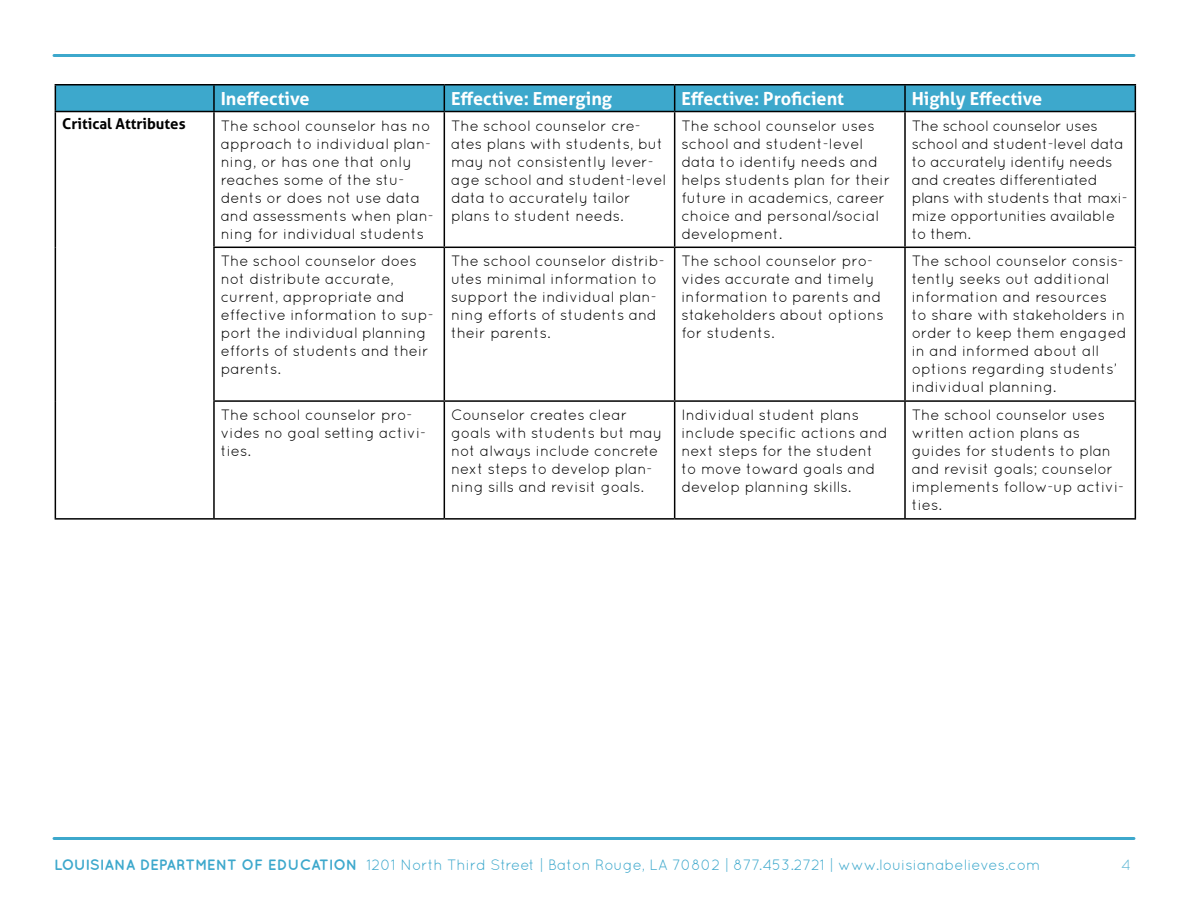
<style>
.page{position:relative;width:1188px;height:918px;background:#fff}
.page>*{position:absolute;margin:0;border:0;box-sizing:border-box;transform-origin:0 0}
.Subhead{font:700 18px "Aller";color:#fff}
.Body{font:15px/18px "Quicksand";color:#000}
.Body-2{font:15px/18px "Quicksand";letter-spacing:-.02em;color:#000}
.t1{font:15px "Quicksand";color:#3da8cc}
.Table_Body{font:700 15px "Aller";color:#000}
.t2{font:15px "Quicksand";color:#64b9d6}
.s1{font-weight:700}
</style>
<div class="page">
<hr style="left:54px;top:54px;width:1080px;height:3px;background:#3da8cc">
<hr style="left:54px;top:837px;width:1080px;height:3px;background:#3da8cc">
<hr style="left:55px;top:84px;width:159px;height:2px;background:#000">
<hr style="left:214px;top:84px;width:230px;height:2px;background:#000">
<hr style="left:444px;top:84px;width:231px;height:2px;background:#000">
<hr style="left:675px;top:84px;width:230px;height:2px;background:#000">
<hr style="left:905px;top:84px;width:231px;height:2px;background:#000">
<svg style="left:55px;top:85px;width:1081px;height:26px;background:#3aa1c4"></svg>
<hr style="left:55px;top:111px;width:159px;height:1px;background:#000">
<hr style="left:55px;top:112px;width:1px;height:135px;background:#000">
<hr style="left:214px;top:111px;width:230px;height:1px;background:#000">
<hr style="left:213px;top:112px;width:2px;height:135px;background:#000">
<hr style="left:444px;top:111px;width:231px;height:1px;background:#000">
<hr style="left:444px;top:112px;width:1px;height:135px;background:#000">
<hr style="left:675px;top:111px;width:230px;height:1px;background:#000">
<hr style="left:674px;top:112px;width:1px;height:135px;background:#000">
<hr style="left:905px;top:111px;width:231px;height:1px;background:#000">
<hr style="left:904px;top:112px;width:2px;height:135px;background:#000">
<hr style="left:1135px;top:112px;width:1px;height:135px;background:#000">
<hr style="left:55px;top:247px;width:1px;height:154px;background:#000">
<hr style="left:213px;top:247px;width:231px;height:1px;background:#000">
<hr style="left:213px;top:248px;width:2px;height:152px;background:#000">
<hr style="left:444px;top:247px;width:231px;height:1px;background:#000">
<hr style="left:444px;top:248px;width:1px;height:152px;background:#000">
<hr style="left:675px;top:247px;width:230px;height:1px;background:#000">
<hr style="left:674px;top:248px;width:1px;height:152px;background:#000">
<hr style="left:905px;top:247px;width:231px;height:1px;background:#000">
<hr style="left:904px;top:248px;width:2px;height:152px;background:#000">
<hr style="left:1135px;top:248px;width:1px;height:152px;background:#000">
<hr style="left:55px;top:401px;width:1px;height:117px;background:#000">
<hr style="left:213px;top:400px;width:231px;height:2px;background:#000">
<hr style="left:213px;top:402px;width:2px;height:116px;background:#000">
<hr style="left:444px;top:400px;width:231px;height:2px;background:#000">
<hr style="left:444px;top:402px;width:1px;height:116px;background:#000">
<hr style="left:675px;top:400px;width:230px;height:2px;background:#000">
<hr style="left:674px;top:402px;width:1px;height:116px;background:#000">
<hr style="left:905px;top:400px;width:231px;height:2px;background:#000">
<hr style="left:904px;top:402px;width:2px;height:116px;background:#000">
<hr style="left:1135px;top:402px;width:1px;height:116px;background:#000">
<hr style="left:55px;top:518px;width:159px;height:2px;background:#000">
<hr style="left:214px;top:518px;width:230px;height:2px;background:#000">
<hr style="left:444px;top:518px;width:231px;height:2px;background:#000">
<hr style="left:675px;top:518px;width:230px;height:2px;background:#000">
<hr style="left:905px;top:518px;width:231px;height:2px;background:#000">
<p class="Subhead" style="left:221px;top:87px;width:90px">Ineffective</p>
<p class="Subhead" style="left:451px;top:87px;width:163px">Effective: Emerging</p>
<p class="Subhead" style="left:681px;top:87px;width:164px">Effective: Proficient</p>
<p class="Subhead" style="left:912px;top:87px;width:132px">Highly Effective</p>
<p class="Table_Body" style="left:62px;top:115px;width:125px">Critical Attributes</p>
<p class="Body" style="left:221px;top:116px;width:215px">The school counselor has no approach to individual plan&shy;ning, or has one that only reaches some of the stu&shy;dents or does not use data and assessments when plan&shy;ning for individual students</p>
<p class="Body" style="left:451px;top:116px;width:217px">The school counselor cre&shy;ates plans with students, but may not consistently lever&shy;age school and student-level data to accurately tailor plans to student needs.</p>
<p class="Body" style="left:681px;top:116px;width:210px">The school counselor uses school and student-level data to identify needs and helps students plan for their future in academics, career choice and personal/social development.</p>
<p class="Body-2" style="left:912px;top:116px;width:218px">The school counselor uses school and student-level data to accurately identify needs and creates differentiated plans with students that maxi&shy;mize opportunities available to them.</p>
<p class="Body" style="left:221px;top:252px;width:215px">The school counselor does not distribute accurate, current, appropriate and effective information to sup&shy;port the individual planning efforts of students and their parents.</p>
<p class="Body" style="left:451px;top:252px;width:215px">The school counselor distrib&shy;utes minimal information to support the individual plan&shy;ning efforts of students and their parents.</p>
<p class="Body" style="left:681px;top:252px;width:204px">The school counselor pro&shy;vides accurate and timely information to parents and stakeholders about options for students.</p>
<p class="Body" style="left:912px;top:252px;width:216px">The school counselor consis&shy;tently seeks out additional information and resources<br>to share with stakeholders in order to keep them engaged in and informed about all options regarding students’ individual planning.</p>
<p class="Body" style="left:221px;top:406px;width:207px">The school counselor pro&shy;vides no goal setting activi&shy;ties.</p>
<p class="Body" style="left:451px;top:406px;width:213px">Counselor creates clear goals with students but may not always include concrete next steps to develop plan&shy;ning sills and revisit goals.</p>
<p class="Body" style="left:681px;top:406px;width:208px">Individual student plans include specific actions and next steps for the student to move toward goals and develop planning skills.</p>
<p class="Body" style="left:912px;top:406px;width:214px">The school counselor uses written action plans as guides for students to plan and revisit goals; counselor implements follow-up activi&shy;ties.</p>
<p class="t1" style="left:54px;top:856px;width:988px"><span class="s1">LOUISIANA DEPARTMENT OF EDUCATION</span> 1201 North Third Street | Baton Rouge, LA 70802 | 877.453.2721 | www.louisianabelieves.com</p>
<p class="t2" style="left:1121px;top:856px;width:11px">4</p>
</div>
